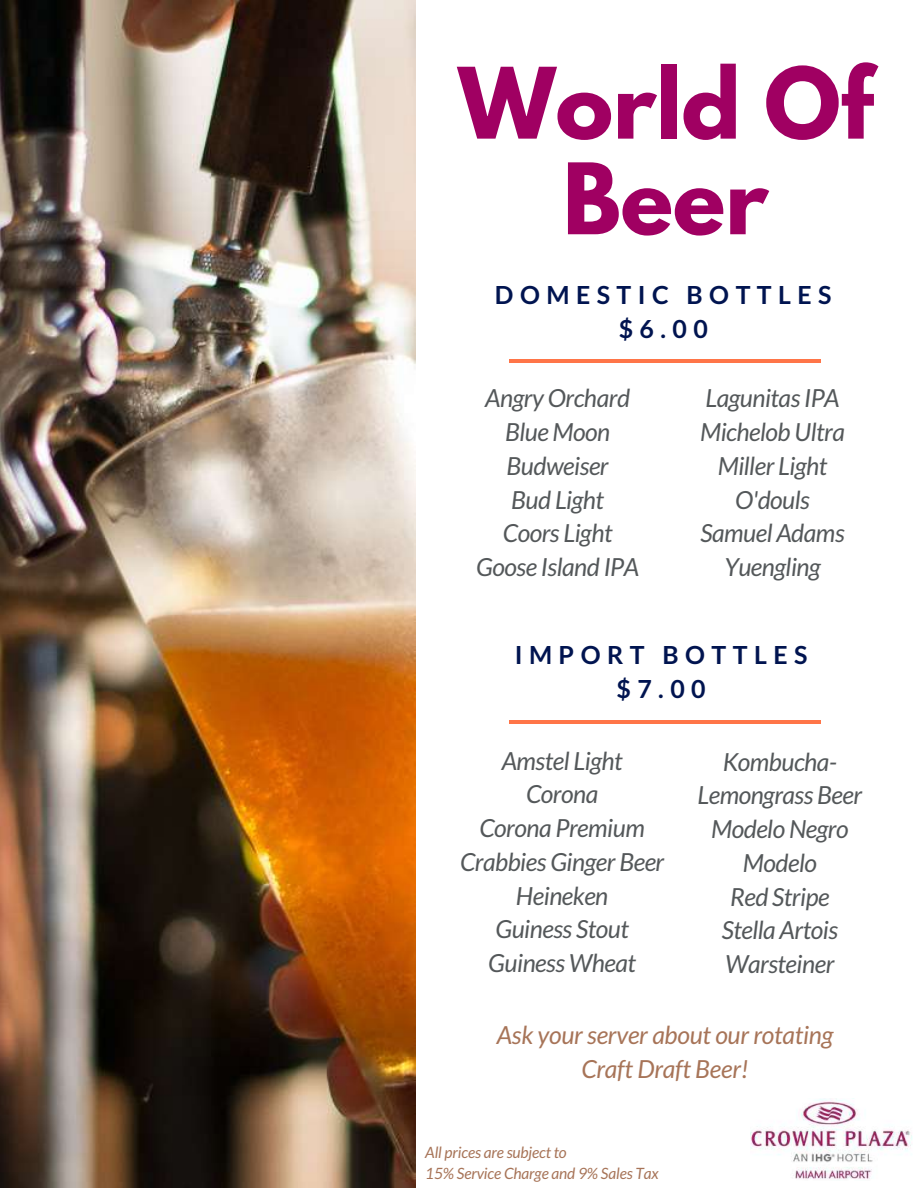
<style>
.page{position:relative;width:918px;height:1188px;background:#fff}
.page>*{position:absolute;margin:0;border:0;box-sizing:border-box;transform-origin:0 0}
.t1{font:700 87.15px/95.7px "League Spartan";letter-spacing:-.005em;color:#a00062;text-align:center}
.t2{font:italic 24.9px/33.8px "Lato";letter-spacing:-.02em;color:#54585a;text-align:center}
.t3{font:italic 24.9px/33.8px "Lato";letter-spacing:-.01em;color:#a77458;text-align:center}
.t4{font:700 24.9px/33.8px "Lato";letter-spacing:.26em;color:#001450;text-align:center}
.t5{font:italic 15.6px/21.3px "Lato";letter-spacing:-.01em;color:#a77458}
</style>
<div class="page">
<img style="left:0;top:0;width:415px;height:1188px">
<hr style="left:510px;top:359px;width:311px;height:3px;background:#ff7548">
<hr style="left:510px;top:720px;width:311px;height:3px;background:#ff7548">
<img style="left:750px;top:1098px;width:162px;height:81px">
<h1 class="t1" style="left:458px;top:67px;width:417px">World Of<br>Beer</h1>
<p class="t4" style="left:495px;top:277px;width:338px">DOMESTIC BOTTLES $6.00</p>
<p class="t2" style="left:476px;top:381px;width:164px">Angry Orchard<br>Blue Moon<br>Budweiser<br>Bud Light<br>Coors Light<br>Goose Island IPA</p>
<p class="t2" style="left:700px;top:381px;width:146px">Lagunitas IPA<br>Michelob Ultra<br>Miller Light<br>O'douls<br>Samuel Adams<br>Yuengling</p>
<p class="t4" style="left:515px;top:637px;width:294px">IMPORT BOTTLES $7.00</p>
<p class="t2" style="left:460px;top:743px;width:206px">Amstel Light<br>Corona<br>Corona Premium<br>Crabbies Ginger Beer<br>Heineken<br>Guiness Stout<br>Guiness Wheat</p>
<p class="t2" style="left:697px;top:744px;width:166px">Kombucha-<br>Lemongrass Beer<br>Modelo Negro<br>Modelo<br>Red Stripe<br>Stella Artois<br>Warsteiner</p>
<p class="t3" style="left:497px;top:1017px;width:338px">Ask your server about our rotating<br>Craft Draft Beer!</p>
<p class="t5" style="left:425px;top:1141px;width:235px">All prices are subject to<br>15% Service Charge and 9% Sales Tax</p>
</div>
